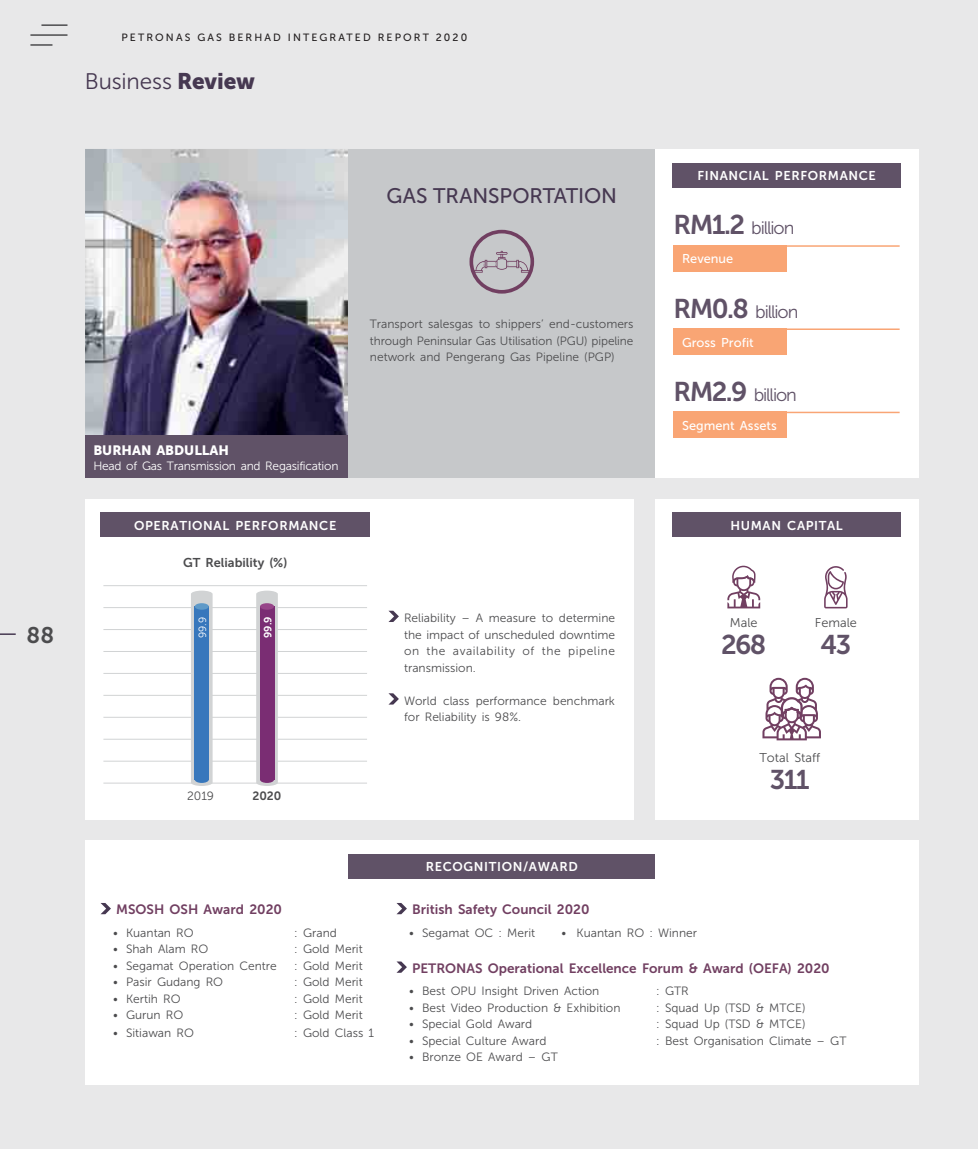
<style>
.page{position:relative;width:978px;height:1149px;background:#fff}
.page>*{position:absolute;margin:0;border:0;box-sizing:border-box;transform-origin:0 0}
.t1{font:27px "Museo Sans 700";letter-spacing:-.06em;color:#605267}
.t2{font:22.5px "Museo Sans 300";letter-spacing:-.005em;color:#463851}
.t3{font:22.5px "Museo Sans 700";color:#4c4c4e}
.t4{font:21px "Museo Sans 500";letter-spacing:-.005em;color:#463851}
.t5{font:18px "Museo Sans 300";letter-spacing:-.06em;color:#605267}
.t6{font:13.5px "Museo Sans 700";color:#713f61}
.t7{font:13.5px "Museo Sans 900";color:#fff}
.t8{font:12.75px "Museo Sans 700";letter-spacing:.05em;color:#fff}
.t9{font:12.75px "Museo Sans 500";color:#fff}
.t10{font:12.75px "Museo Sans 300";color:#4c4c4e}
.t11{font:12.75px "Museo Sans 700";color:#4c4c4e}
.t12{font:12px/16.5px "Museo Sans 300";color:#4c4c4e;text-align:justify}
.t13{font:12px "Museo Sans 300";letter-spacing:-.02em;color:#fff}
.t14{font:12px "Museo Sans 700";color:#4c4c4e}
.t15{font:10.5px "Museo Sans 500";letter-spacing:.2em;color:#231f20}
.t16{font:10.5px "Museo Sans 300";color:#fff}
.t17{font:10.5px "Museo Sans 700";color:#fff}
.s1{font-family:"Museo Sans 900"}
.s2{font-family:"Museo Sans 700";font-size:27px}
</style>
<div class="page">
<div style="left:0;top:0;width:978px;height:1148px;background:#e8e8e9"></div>
<img style="left:85px;top:149px;width:264px;height:14px">
<img style="left:85px;top:163px;width:264px;height:273px">
<div style="left:85px;top:436px;width:263px;height:42px;background:#605267"></div>
<div style="left:349px;top:149px;width:306px;height:328px;background:#c6c8ca"></div>
<div style="left:655px;top:149px;width:263px;height:329px;background:#fff"></div>
<div style="left:655px;top:499px;width:263px;height:320px;background:#fff"></div>
<div style="left:85px;top:499px;width:549px;height:320px;background:#fff"></div>
<div style="left:85px;top:839px;width:833px;height:245px;background:#fff"></div>
<div style="left:672px;top:163px;width:229px;height:24px;background:#605267"></div>
<div style="left:672px;top:512px;width:229px;height:25px;background:#605267"></div>
<div style="left:101px;top:512px;width:269px;height:25px;background:#605267"></div>
<div style="left:349px;top:853px;width:306px;height:25px;background:#605267"></div>
<div style="left:674px;top:245px;width:113px;height:27px;background:#f9a574"></div>
<hr style="left:751px;top:245px;width:149px;height:2px;background:#f9a575">
<div style="left:674px;top:328px;width:113px;height:27px;background:#f9a574"></div>
<hr style="left:751px;top:328px;width:149px;height:2px;background:#f9a575">
<div style="left:674px;top:411px;width:113px;height:27px;background:#f9a574"></div>
<hr style="left:751px;top:411px;width:149px;height:2px;background:#f9a575">
<hr style="left:103px;top:585px;width:264px;height:1px;background:#d1d3d4">
<hr style="left:103px;top:607px;width:264px;height:1px;background:#d1d3d4">
<hr style="left:103px;top:629px;width:264px;height:1px;background:#d1d3d4">
<hr style="left:103px;top:651px;width:264px;height:1px;background:#d1d3d4">
<hr style="left:103px;top:673px;width:264px;height:1px;background:#d1d3d4">
<hr style="left:103px;top:716px;width:264px;height:1px;background:#d1d3d4">
<hr style="left:103px;top:695px;width:264px;height:1px;background:#d1d3d4">
<hr style="left:103px;top:738px;width:264px;height:1px;background:#d1d3d4">
<hr style="left:103px;top:782px;width:264px;height:1px;background:#d1d3d4">
<hr style="left:103px;top:760px;width:264px;height:1px;background:#d1d3d4">
<svg style="left:256px;top:590px;width:22px;height:195px;background:#cac4cc"></svg>
<div style="left:260px;top:606px;width:14px;height:173px;background:#7a2d73"></div>
<div style="left:260px;top:603px;width:14px;height:6px;background:#974589;border-radius:50%"></div>
<div style="left:260px;top:776px;width:14px;height:6px;background:#7a2d73;border-radius:50%"></div>
<svg style="left:191px;top:590px;width:22px;height:195px;background:#c3ccd4"></svg>
<div style="left:195px;top:606px;width:14px;height:173px;background:#3777bc"></div>
<div style="left:195px;top:603px;width:14px;height:6px;background:#5f9ac8;border-radius:50%"></div>
<div style="left:195px;top:776px;width:14px;height:6px;background:#3777bc;border-radius:50%"></div>
<svg style="left:469px;top:230px;width:65px;height:63px"></svg>
<svg style="left:388px;top:610px;width:11px;height:11px"></svg>
<svg style="left:388px;top:693px;width:11px;height:11px"></svg>
<svg style="left:727px;top:565px;width:33px;height:43px"></svg>
<svg style="left:824px;top:566px;width:24px;height:42px"></svg>
<svg style="left:762px;top:677px;width:59px;height:63px"></svg>
<svg style="left:101px;top:903px;width:10px;height:10px"></svg>
<svg style="left:396px;top:903px;width:11px;height:10px"></svg>
<svg style="left:396px;top:961px;width:11px;height:11px"></svg>
<hr style="left:41px;top:24px;width:27px;height:2px;background:#4c4c4e">
<hr style="left:30px;top:34px;width:38px;height:2px;background:#4c4c4e">
<hr style="left:30px;top:44px;width:22px;height:2px;background:#4c4c4e">
<svg style="left:0;top:633px;width:16px;height:1px"></svg>
<h2 class="t3" style="left:27px;top:626px;width:29px">88</h2>
<p class="t15" style="left:122px;top:33px;width:347px">PETRONAS GAS BERHAD INTEGRATED REPORT 2020</p>
<h2 class="t2" style="left:85px;top:73px;width:172px">Business <span class="s1">Review</span></h2>
<h3 class="t4" style="left:387px;top:188px;width:232px">GAS TRANSPORTATION</h3>
<p class="t12" style="left:370px;top:317px;width:265px">Transport salesgas to shippers’ end-customers through Peninsular Gas Utilisation (PGU) pipeline network and Pengerang Gas Pipeline (PGP)</p>
<p class="t7" style="left:93px;top:445px;width:137px">BURHAN ABDULLAH</p>
<p class="t13" style="left:93px;top:461px;width:247px">Head of Gas Transmission and Regasification</p>
<p class="t8" style="left:697px;top:171px;width:180px">FINANCIAL PERFORMANCE</p>
<h3 class="t5" style="left:674px;top:221px;width:122px"><span class="s2">RM1.2</span> billion</h3>
<p class="t9" style="left:682px;top:254px;width:53px">Revenue</p>
<h3 class="t5" style="left:674px;top:305px;width:126px"><span class="s2">RM0.8</span> billion</h3>
<p class="t9" style="left:682px;top:337px;width:73px">Gross Profit</p>
<h3 class="t5" style="left:674px;top:388px;width:125px"><span class="s2">RM2.9</span> billion</h3>
<p class="t9" style="left:682px;top:420px;width:96px">Segment Assets</p>
<p class="t8" style="left:134px;top:520px;width:204px">OPERATIONAL PERFORMANCE</p>
<p class="t8" style="left:730px;top:520px;width:114px">HUMAN CAPITAL</p>
<p class="t11" style="left:183px;top:557px;width:106px">GT Reliability (%)</p>
<p class="t16" style="left:199px;top:637px;width:23px;rotate:-90deg">99.9</p>
<p class="t17" style="left:264px;top:637px;width:23px;rotate:-90deg">99.9</p>
<p class="t12" style="left:187px;top:789px;width:28px">2019</p>
<p class="t14" style="left:252px;top:791px;width:31px">2020</p>
<p class="t6" style="left:116px;top:904px;width:167px">MSOSH OSH Award 2020</p>
<p class="t12" style="left:113px;top:925px;width:82px">• Kuantan RO</p>
<p class="t12" style="left:294px;top:925px;width:44px">: Grand</p>
<p class="t12" style="left:113px;top:941px;width:97px">• Shah Alam RO</p>
<p class="t12" style="left:294px;top:941px;width:70px">: Gold Merit</p>
<p class="t12" style="left:113px;top:958px;width:165px">• Segamat Operation Centre</p>
<p class="t12" style="left:294px;top:958px;width:70px">: Gold Merit</p>
<p class="t12" style="left:113px;top:974px;width:111px">• Pasir Gudang RO</p>
<p class="t12" style="left:294px;top:974px;width:70px">: Gold Merit</p>
<p class="t12" style="left:113px;top:991px;width:69px">• Kertih RO</p>
<p class="t12" style="left:294px;top:991px;width:70px">: Gold Merit</p>
<p class="t12" style="left:113px;top:1007px;width:71px">• Gurun RO</p>
<p class="t12" style="left:294px;top:1007px;width:70px">: Gold Merit</p>
<p class="t12" style="left:113px;top:1025px;width:82px">• Sitiawan RO</p>
<p class="t12" style="left:294px;top:1025px;width:82px">: Gold Class 1</p>
<p class="t12" style="left:404px;top:610px;width:213px">Reliability – A measure to determine the impact of unscheduled downtime on the availability of the pipeline transmission.</p>
<p class="t12" style="left:404px;top:693px;width:212px">World class performance benchmark for Reliability is 98%.</p>
<p class="t8" style="left:426px;top:861px;width:154px">RECOGNITION/AWARD</p>
<p class="t10" style="left:730px;top:617px;width:29px">Male</p>
<h1 class="t1" style="left:721px;top:634px;width:47px">268</h1>
<p class="t10" style="left:815px;top:617px;width:44px">Female</p>
<h1 class="t1" style="left:820px;top:634px;width:32px">43</h1>
<p class="t10" style="left:759px;top:753px;width:62px">Total Staff</p>
<h1 class="t1" style="left:770px;top:770px;width:41px">311</h1>
<p class="t6" style="left:412px;top:904px;width:179px">British Safety Council 2020</p>
<p class="t12" style="left:409px;top:925px;width:127px">• Segamat OC : Merit</p>
<p class="t12" style="left:561px;top:925px;width:137px">• Kuantan RO : Winner</p>
<p class="t6" style="left:412px;top:962px;width:419px">PETRONAS Operational Excellence Forum &amp; Award (OEFA) 2020</p>
<p class="t12" style="left:409px;top:983px;width:192px">• Best OPU Insight Driven Action</p>
<p class="t12" style="left:656px;top:983px;width:34px">: GTR</p>
<p class="t12" style="left:409px;top:1000px;width:213px">• Best Video Production &amp; Exhibition</p>
<p class="t12" style="left:656px;top:1000px;width:151px">: Squad Up (TSD &amp; MTCE)</p>
<p class="t12" style="left:409px;top:1016px;width:124px">• Special Gold Award</p>
<p class="t12" style="left:656px;top:1016px;width:151px">: Squad Up (TSD &amp; MTCE)</p>
<p class="t12" style="left:409px;top:1033px;width:139px">• Special Culture Award</p>
<p class="t12" style="left:656px;top:1033px;width:192px">: Best Organisation Climate – GT</p>
<p class="t12" style="left:409px;top:1049px;width:150px">• Bronze OE Award – GT</p>
</div>
